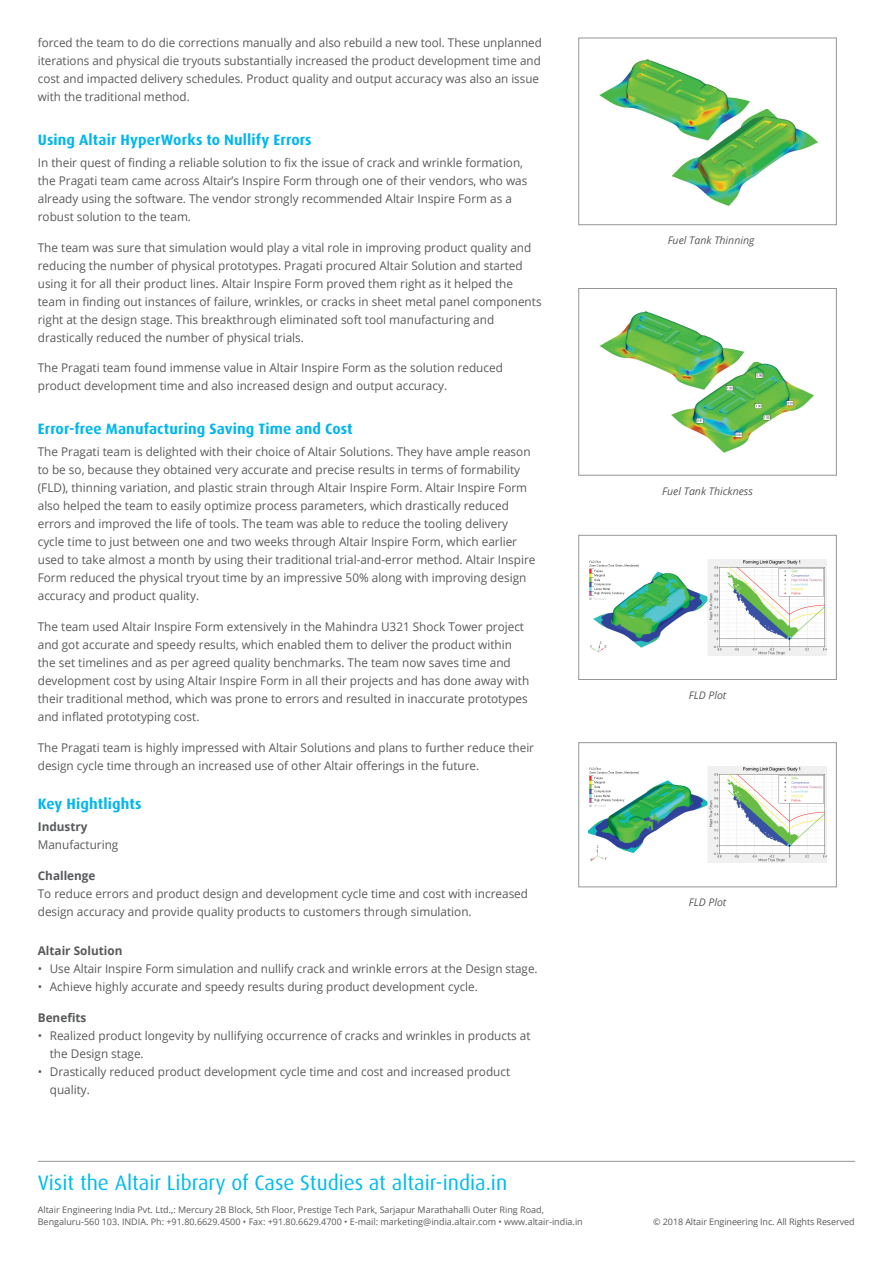
<style>
.page{position:relative;width:893px;height:1263px;background:#fff}
.page>*{position:absolute;margin:0;border:0;box-sizing:border-box;transform-origin:0 0}
.Call_to_Action{font:21px "Dax";color:#00bbf1}
.Section_Header{font:700 15px "Dax";letter-spacing:.01em;color:#00b6f0}
.body{font:12px/18px "Open Sans";color:#58595b}
.body-2{font:700 12px "Open Sans";color:#58595b}
.t1{font:italic 10.5px "Open Sans";color:#58595b}
.Contact{font:9px/12px "Open Sans";color:#58595b}
.Copyright{font:9px "Open Sans";letter-spacing:-.01em;color:#58595b}
</style>
<div class="page">
<hr style="left:38px;top:1161px;width:817px;height:1px;background:#949698">
<img style="left:672px;top:109px;width:146px;height:97px">
<img style="left:599px;top:59px;width:152px;height:85px">
<div style="left:578px;top:38px;width:258px;height:187px;border:1px solid #949698"></div>
<img style="left:671px;top:363px;width:143px;height:90px">
<img style="left:600px;top:311px;width:148px;height:79px">
<div style="left:578px;top:288px;width:258px;height:187px;border:1px solid #949698"></div>
<img style="left:589px;top:559px;width:237px;height:96px">
<div style="left:578px;top:535px;width:258px;height:145px;border:1px solid #949698"></div>
<img style="left:588px;top:766px;width:238px;height:97px">
<div style="left:578px;top:742px;width:258px;height:145px;border:1px solid #949698"></div>
<p class="body" style="left:38px;top:33px;width:506px">forced the team to do die corrections manually and also rebuild a new tool. These unplanned iterations and physical die tryouts substantially increased the product development time and cost and impacted delivery schedules. Product quality and output accuracy was also an issue with the traditional method.</p>
<p class="Section_Header" style="left:38px;top:131px;width:275px">Using Altair HyperWorks to Nullify Errors</p>
<p class="body" style="left:38px;top:153px;width:491px">In their quest of finding a reliable solution to fix the issue of crack and wrinkle formation, the Pragati team came across Altair’s Inspire Form through one of their vendors, who was already using the software. The vendor strongly recommended Altair Inspire Form as a robust solution to the team.</p>
<p class="body" style="left:38px;top:238px;width:505px">The team was sure that simulation would play a vital role in improving product quality and reducing the number of physical prototypes. Pragati procured Altair Solution and started using it for all their product lines. Altair Inspire Form proved them right as it helped the team in finding out instances of failure, wrinkles, or cracks in sheet metal panel components right at the design stage. This breakthrough eliminated soft tool manufacturing and drastically reduced the number of physical trials.</p>
<p class="body" style="left:38px;top:359px;width:467px">The Pragati team found immense value in Altair Inspire Form as the solution reduced product development time and also increased design and output accuracy.</p>
<p class="Section_Header" style="left:38px;top:420px;width:316px">Error-free Manufacturing Saving Time and Cost</p>
<p class="body" style="left:38px;top:442px;width:499px">The Pragati team is delighted with their choice of Altair Solutions. They have ample reason to be so, because they obtained very accurate and precise results in terms of formability (FLD), thinning variation, and plastic strain through Altair Inspire Form. Altair Inspire Form also helped the team to easily optimize process parameters, which drastically reduced errors and improved the life of tools. The team was able to reduce the tooling delivery cycle time to just between one and two weeks through Altair Inspire Form, which earlier used to take almost a month by using their traditional trial-and-error method. Altair Inspire Form reduced the physical tryout time by an impressive 50% along with improving design accuracy and product quality.</p>
<p class="body" style="left:38px;top:617px;width:493px">The team used Altair Inspire Form extensively in the Mahindra U321 Shock Tower project and got accurate and speedy results, which enabled them to deliver the product within the set timelines and as per agreed quality benchmarks. The team now saves time and development cost by using Altair Inspire Form in all their projects and has done away with their traditional method, which was prone to errors and resulted in inaccurate prototypes and inflated prototyping cost.</p>
<p class="body" style="left:38px;top:738px;width:498px">The Pragati team is highly impressed with Altair Solutions and plans to further reduce their design cycle time through an increased use of other Altair offerings in the future.</p>
<p class="Section_Header" style="left:38px;top:795px;width:105px">Key Hightlights</p>
<p class="body-2" style="left:38px;top:818px;width:51px">Industry</p>
<p class="body" style="left:38px;top:836px;width:82px">Manufacturing</p>
<p class="body-2" style="left:38px;top:867px;width:59px">Challenge</p>
<p class="body" style="left:38px;top:884px;width:492px">To reduce errors and product design and development cycle time and cost with increased design accuracy and provide quality products to customers through simulation.</p>
<p class="body-2" style="left:38px;top:942px;width:86px">Altair Solution</p>
<p class="body" style="left:38px;top:960px;width:501px">• Use Altair Inspire Form simulation and nullify crack and wrinkle errors at the Design stage.</p>
<p class="body" style="left:38px;top:978px;width:442px">• Achieve highly accurate and speedy results during product development cycle.</p>
<p class="body-2" style="left:38px;top:1009px;width:50px">Benefits</p>
<p class="body" style="left:50px;top:1026px;width:482px;text-indent:-12px">• Realized product longevity by nullifying occurrence of cracks and wrinkles in products at the Design stage.</p>
<p class="body" style="left:50px;top:1062px;width:462px;text-indent:-12px">• Drastically reduced product development cycle time and cost and increased product quality.</p>
<p class="Call_to_Action" style="left:38px;top:1171px;width:471px">Visit the Altair Library of Case Studies at altair-india.in</p>
<p class="Contact" style="left:38px;top:1203px;width:546px">Altair Engineering India Pvt. Ltd.,: Mercury 2B Block, 5th Floor, Prestige Tech Park, Sarjapur Marathahalli Outer Ring Road,<br>Bengaluru-560 103. INDIA. Ph: +91.80.6629.4500 • Fax: +91.80.6629.4700 • E-mail: marketing@india.altair.com • www.altair-india.in</p>
<p class="t1" style="left:668px;top:233px;width:88px">Fuel Tank Thinning</p>
<p class="t1" style="left:662px;top:484px;width:92px">Fuel Tank Thickness</p>
<p class="t1" style="left:689px;top:688px;width:39px">FLD Plot</p>
<p class="t1" style="left:689px;top:895px;width:39px">FLD Plot</p>
<p class="Copyright" style="left:653px;top:1216px;width:203px">© 2018 Altair Engineering Inc. All Rights Reserved</p>
</div>
